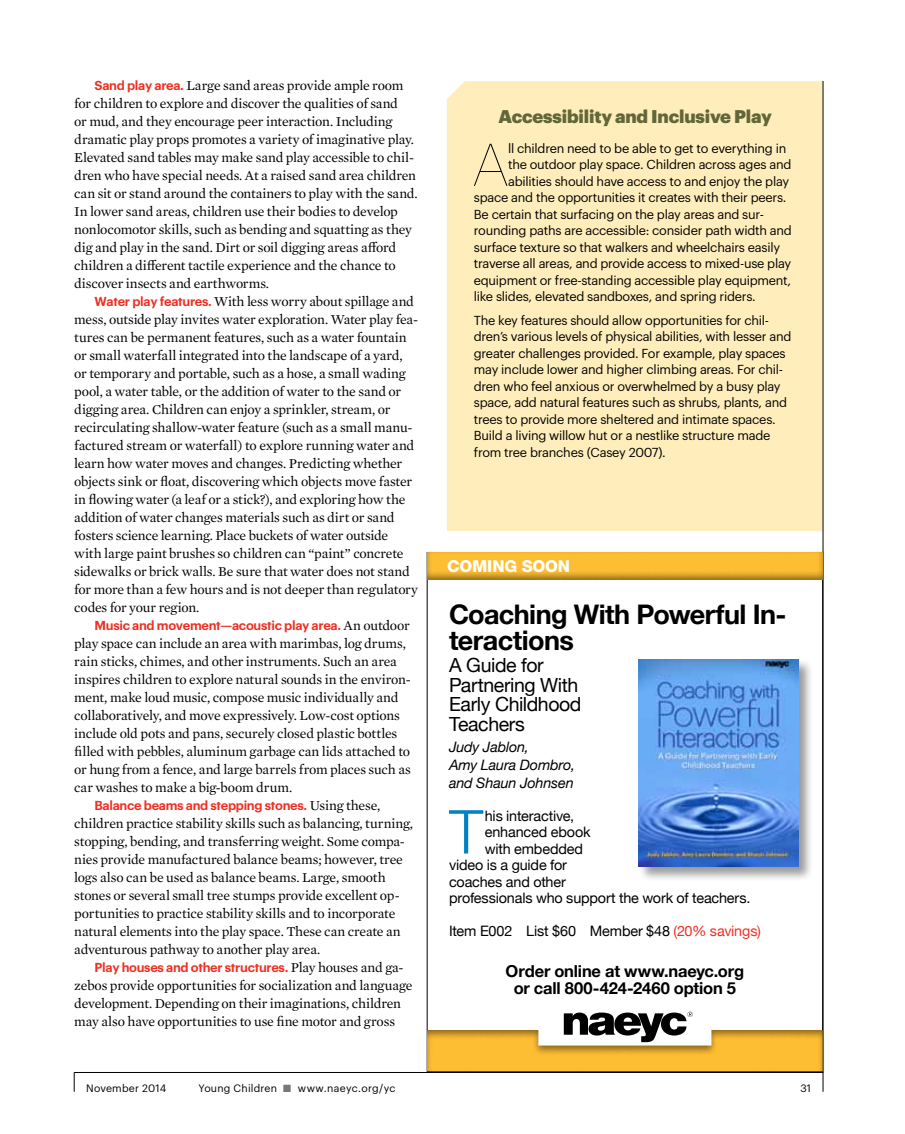
<style>
.page{position:relative;width:905px;height:1134px;background:#fff}
.page>*{position:absolute;margin:0;border:0;box-sizing:border-box;transform-origin:0 0}
.t1{font:300 60.6px "Helvetica Neue";color:#0081c6}
.t2{font:100 58.95px "Graphik";color:#000}
.t3{font:700 27px/25.5px "Helvetica Neue";letter-spacing:-.02em;color:#000}
.t4{font:19.5px/19.5px "Helvetica Neue";letter-spacing:-.02em;color:#000}
.t5{font:900 18px "Graphik";letter-spacing:-.01em;color:#616738}
.t6{font:700 16.5px/16.5px "Helvetica Neue";letter-spacing:-.01em;color:#000;text-align:center}
.t7{font:800 16.5px "Helvetica Neue LT Std";letter-spacing:-.01em;color:#fff}
.t8{font:14.4px "Helvetica Neue";letter-spacing:-.01em;color:#000}
.t9{font:italic 14.4px/18px "Helvetica Neue";letter-spacing:-.01em;color:#000}
.t10{font:13.8px/18px "Mercury Text G1";letter-spacing:-.015em;color:#000}
.t11{font:12.75px/16.5px "Graphik";letter-spacing:-.02em;color:#000}
.t12{font:600 12.75px "Graphik";letter-spacing:-.025em;color:#ee3124}
.t13{font:10.5px "Graphik";letter-spacing:.02em;color:#000}
.s1{font-family:"Graphik";font-weight:600;font-size:12.75px;color:#ee3124}
.s2{font-family:"Mercury Text G1";font-weight:400;font-size:13.8px;color:#000}
.s3{color:#ee3124}
.s4{color:#77787b}
</style>
<div class="page">
<div style="left:447px;top:81px;width:375px;height:450px;background:#feb"></div>
<hr style="left:822px;top:81px;width:1px;height:992px;background:#000">
<svg style="left:74px;top:1073px;width:1px;height:19px"></svg>
<hr style="left:74px;top:1072px;width:748px;height:1px;background:#000">
<svg style="left:427px;top:1012px;width:396px;height:80px"></svg>
<div style="left:426px;top:550px;width:399px;height:30px;background:#000;opacity:.45"></div>
<div style="left:638px;top:659px;width:176px;height:223px;background:#000;opacity:.4"></div>
<img style="left:639px;top:659px;width:159px;height:207px">
<p class="t10" style="left:74px;top:76px;width:345px;text-indent:20px"><span class="s1">Sand play area.</span> Large sand areas provide ample room for children to explore and discover the qualities of sand<br>or mud, and they encourage peer interaction. Including dramatic play props promotes a variety of imaginative play.<br>Elevated sand tables may make sand play accessible to chil&shy;dren who have special needs. At a raised sand area children can sit or stand around the containers to play with the sand.<br>In lower sand areas, children use their bodies to develop nonlocomotor skills, such as bending and squatting as they dig and play in the sand. Dirt or soil digging areas afford children a different tactile experience and the chance to discover insects and earthworms.</p>
<p class="t10" style="left:74px;top:292px;width:345px;text-indent:20px"><span class="s1">Water play features.</span> With less worry about spillage and mess, outside play invites water exploration. Water play fea&shy;tures can be permanent features, such as a water fountain or small waterfall integrated into the landscape of a yard, or temporary and portable, such as a hose, a small wading pool, a water table, or the addition of water to the sand or digging area. Children can enjoy a sprinkler, stream, or recirculating shallow-water feature (such as a small manu&shy;factured stream or waterfall) to explore running water and learn how water moves and changes. Predicting whether objects sink or float, discovering which objects move faster in flowing water (a leaf or a stick?), and exploring how the addition of water changes materials such as dirt or sand fosters science learning. Place buckets of water outside with large paint brushes so children can “paint” concrete sidewalks or brick walls. Be sure that water does not stand for more than a few hours and is not deeper than regulatory codes for your region.</p>
<p class="t12" style="left:94px;top:616px;width:317px">Music and movement—acoustic play area. <span class="s2">An outdoor</span></p>
<p class="t10" style="left:74px;top:634px;width:338px">play space can include an area with marimbas, log drums, rain sticks, chimes, and other instruments. Such an area inspires children to explore natural sounds in the environ&shy;ment, make loud music, compose music individually and collaboratively, and move expressively. Low-cost options include old pots and pans, securely closed plastic bottles filled with pebbles, aluminum garbage can lids attached to or hung from a fence, and large barrels from places such as car washes to make a big-boom drum.</p>
<p class="t12" style="left:94px;top:796px;width:287px">Balance beams and stepping stones. <span class="s2">Using these,</span></p>
<p class="t10" style="left:74px;top:814px;width:340px">children practice stability skills such as balancing, turning, stopping, bending, and transferring weight. Some compa&shy;nies provide manufactured balance beams; however, tree logs also can be used as balance beams. Large, smooth stones or several small tree stumps provide excellent op&shy;portunities to practice stability skills and to incorporate natural elements into the play space. These can create an adventurous pathway to another play area.</p>
<p class="t12" style="left:94px;top:958px;width:311px">Play houses and other structures. <span class="s2">Play houses and ga-</span></p>
<p class="t10" style="left:74px;top:976px;width:340px">zebos provide opportunities for socialization and language development. Depending on their imaginations, children may also have opportunities to use fine motor and gross</p>
<h3 class="t5" style="left:498px;top:102px;width:275px">Accessibility and Inclusive Play</h3>
<h2 class="t2" style="left:472px;top:123px;width:39px">A</h2>
<p class="t11" style="left:508px;top:139px;width:280px">ll children need to be able to get to everything in</p>
<p class="t11" style="left:508px;top:155px;width:285px">the outdoor play space. Children across ages and</p>
<p class="t11" style="left:508px;top:172px;width:282px">abilities should have access to and enjoy the play</p>
<p class="t11" style="left:474px;top:188px;width:314px">space and the opportunities it creates with their peers.</p>
<p class="t11" style="left:474px;top:205px;width:292px">Be certain that surfacing on the play areas and sur-</p>
<p class="t11" style="left:474px;top:221px;width:319px">rounding paths are accessible: consider path width and</p>
<p class="t11" style="left:474px;top:238px;width:308px">surface texture so that walkers and wheelchairs easily</p>
<p class="t11" style="left:474px;top:254px;width:319px">traverse all areas, and provide access to mixed-use play</p>
<p class="t11" style="left:474px;top:271px;width:319px">equipment or free-standing accessible play equipment,</p>
<p class="t11" style="left:474px;top:287px;width:283px">like slides, elevated sandboxes, and spring riders.</p>
<p class="t11" style="left:474px;top:311px;width:319px">The key features should allow opportunities for chil&shy;dren’s various levels of physical abilities, with lesser and greater challenges provided. For example, play spaces may include lower and higher climbing areas. For chil&shy;dren who feel anxious or overwhelmed by a busy play space, add natural features such as shrubs, plants, and trees to provide more sheltered and intimate spaces.<br>Build a living willow hut or a nestlike structure made from tree branches (Casey 2007).</p>
<p class="t7" style="left:447px;top:556px;width:124px">COMING SOON</p>
<h3 class="t3" style="left:449px;top:602px;width:339px">Coaching With Powerful In&shy;teractions</h3>
<h3 class="t4" style="left:449px;top:656px;width:134px">A Guide for<br>Partnering With<br>Early Childhood<br>Teachers</h3>
<p class="t9" style="left:449px;top:738px;width:128px">Judy Jablon,<br>Amy Laura Dombro, and Shaun Johnsen</p>
<h1 class="t1" style="left:449px;top:783px;width:35px">T</h1>
<p class="t8" style="left:485px;top:805px;width:91px">his interactive,</p>
<p class="t8" style="left:485px;top:822px;width:107px">enhanced ebook</p>
<p class="t8" style="left:485px;top:838px;width:100px">with embedded</p>
<p class="t8" style="left:449px;top:855px;width:119px">video is a guide for</p>
<p class="t8" style="left:449px;top:871px;width:118px">coaches and other</p>
<p class="t8" style="left:449px;top:888px;width:303px">professionals who support the work of teachers.</p>
<p class="t8" style="left:449px;top:921px;width:313px">Item E002 List $60 Member $48 <span class="s3">(20% savings)</span></p>
<p class="t6" style="left:505px;top:964px;width:240px">Order online at www.naeyc.org or call 800-424-2460 option 5</p>
<p class="t13" style="left:86px;top:1080px;width:81px">November 2014</p>
<p class="t13" style="left:198px;top:1080px;width:198px">Young Children <span class="s4">■</span> www.naeyc.org/yc</p>
<p class="t13" style="left:800px;top:1080px;width:12px">31</p>
</div>
